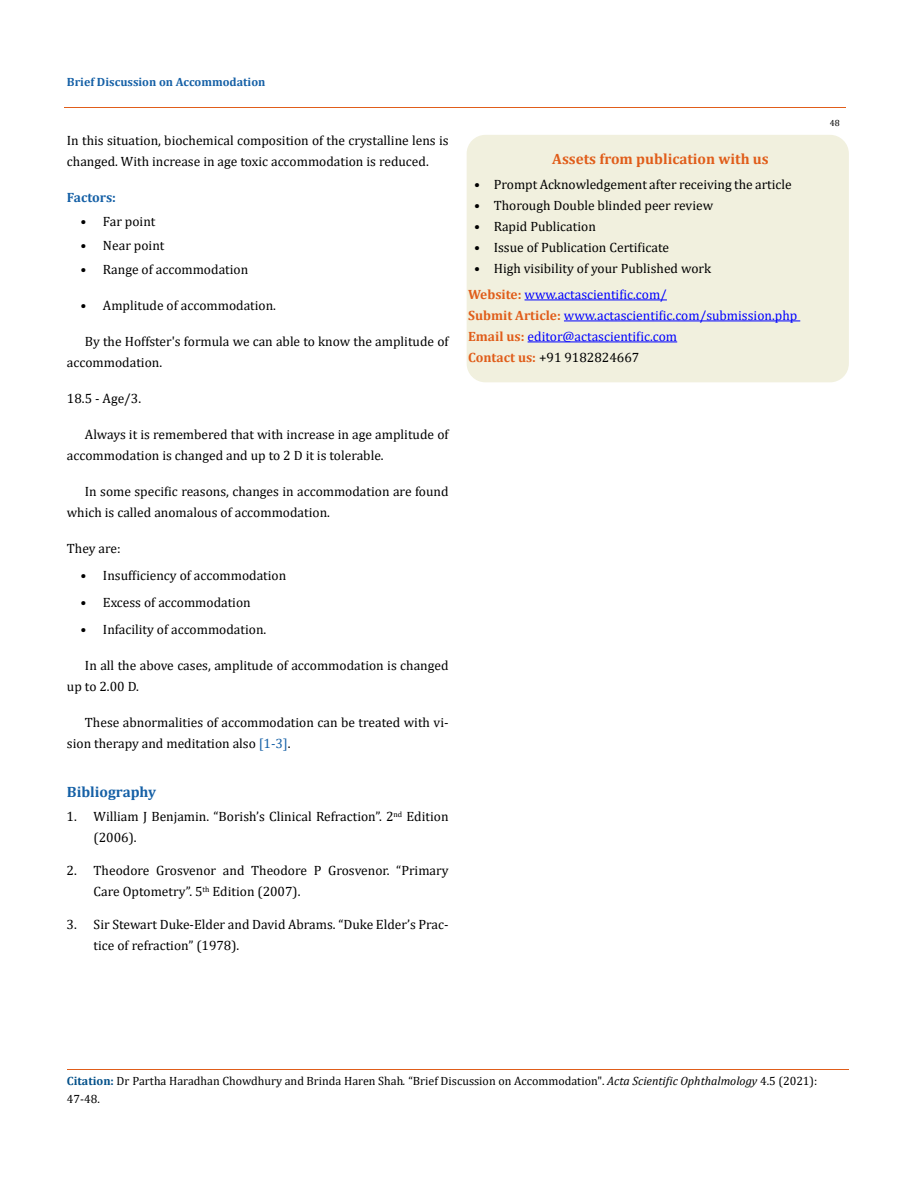
<style>
.page{position:relative;width:917px;height:1188px;background:#fff}
.page>*{position:absolute;margin:0;border:0;box-sizing:border-box;transform-origin:0 0}
.t1{font:700 15px "Cambria";color:#e05d1a}
.t2{font:700 15px "Cambria";color:#1560a6}
.t3{font:13.5px/21px "Cambria";color:#000}
.t4{font:13.5px/21px "Cambria";color:#00f}
.t5{font:700 13.5px "Cambria";color:#1560a6}
.t6{font:12px/18px "Cambria";color:#000}
.t7{font:700 12px "Cambria";color:#1560a6}
.t8{font:9px "Cambria";color:#000}
.s1{color:#1560a6}
.s2{font-weight:700;color:#e05d1a}
.s3{color:#000}
.s4{font-weight:700;color:#035089}
.s5{font-style:italic}
</style>
<div class="page">
<hr style="left:64px;top:108px;width:781px;height:1px;background:#e05d1a">
<hr style="left:67px;top:1070px;width:781px;height:1px;background:#e05d1a">
<div style="left:467px;top:136px;width:381px;height:246px;background:#f1f0de;border-radius:18px"></div>
<div style="left:466px;top:135px;width:382px;height:247px;border:2px solid #f1f0de;border-radius:18px"></div>
<hr style="left:524px;top:300px;width:143px;height:1px;background:#00f">
<hr style="left:564px;top:321px;width:236px;height:1px;background:#00f">
<hr style="left:527px;top:342px;width:150px;height:1px;background:#00f">
<p class="t7" style="left:67px;top:73px;width:200px">Brief Discussion on Accommodation</p>
<p class="t3" style="left:67px;top:130px;width:383px">In this situation, biochemical composition of the crystalline lens is changed. With increase in age toxic accommodation is reduced.</p>
<p class="t5" style="left:67px;top:188px;width:51px">Factors:</p>
<p class="t3" style="left:80px;top:211px;width:76px">• Far point</p>
<p class="t3" style="left:80px;top:235px;width:85px">• Near point</p>
<p class="t3" style="left:80px;top:259px;width:169px">• Range of accommodation</p>
<p class="t3" style="left:80px;top:295px;width:197px">• Amplitude of accommodation.</p>
<p class="t3" style="left:67px;top:331px;width:383px;text-indent:18px">By the Hoffster's formula we can able to know the amplitude of accommodation.</p>
<p class="t3" style="left:67px;top:388px;width:76px">18.5 - Age/3.</p>
<p class="t3" style="left:67px;top:424px;width:383px;text-indent:18px">Always it is remembered that with increase in age amplitude of accommodation is changed and up to 2 D it is tolerable.</p>
<p class="t3" style="left:67px;top:481px;width:383px;text-indent:18px">In some specific reasons, changes in accommodation are found which is called anomalous of accommodation.</p>
<p class="t3" style="left:67px;top:538px;width:55px">They are:</p>
<p class="t3" style="left:80px;top:565px;width:207px">• Insufficiency of accommodation</p>
<p class="t3" style="left:80px;top:592px;width:172px">• Excess of accommodation</p>
<p class="t3" style="left:80px;top:619px;width:187px">• Infacility of accommodation.</p>
<p class="t3" style="left:67px;top:655px;width:383px;text-indent:18px">In all the above cases, amplitude of accommodation is changed up to 2.00 D.</p>
<p class="t3" style="left:67px;top:712px;width:383px;text-indent:18px">These abnormalities of accommodation can be treated with vi&shy;sion therapy and meditation also <span class="s1">[1-3]</span>.</p>
<p class="t2" style="left:67px;top:781px;width:91px">Bibliography</p>
<p class="t3" style="left:94px;top:806px;width:356px;text-indent:-27px">1. William J Benjamin. “Borish’s Clinical Refraction”. 2<sup>nd</sup> Edition (2006).</p>
<p class="t3" style="left:94px;top:860px;width:356px;text-indent:-27px">2. Theodore Grosvenor and Theodore P Grosvenor. “Primary<br>Care Optometry”. 5<sup>th</sup> Edition (2007).</p>
<p class="t3" style="left:94px;top:914px;width:356px;text-indent:-27px">3. Sir Stewart Duke-Elder and David Abrams. “Duke Elder’s Prac&shy;tice of refraction” (1978).</p>
<p class="t1" style="left:552px;top:148px;width:218px">Assets from publication with us</p>
<p class="t3" style="left:474px;top:174px;width:319px">• Prompt Acknowledgement after receiving the article</p>
<p class="t3" style="left:474px;top:195px;width:240px">• Thorough Double blinded peer review</p>
<p class="t3" style="left:474px;top:216px;width:123px">• Rapid Publication</p>
<p class="t3" style="left:474px;top:237px;width:196px">• Issue of Publication Certificate</p>
<p class="t3" style="left:474px;top:258px;width:238px">• High visibility of your Published work</p>
<p class="t4" style="left:468px;top:284px;width:330px"><span class="s2">Website:</span> www.actascientific.com/<br><span class="s2">Submit Article:</span> www.actascientific.com/submission.php <span class="s2">Email us:</span> editor@actascientific.com<br><span class="s2">Contact us:</span> <span class="s3">+91 9182824667</span></p>
<p class="t8" style="left:829px;top:118px;width:11px">48</p>
<p class="t6" style="left:67px;top:1072px;width:752px"><span class="s4">Citation:</span> Dr Partha Haradhan Chowdhury and Brinda Haren Shah<span class="s5">.</span> “Brief Discussion on Accommodation". <span class="s5">Acta Scientific Ophthalmology</span> 4.5 (2021):<br>47-48.</p>
</div>
